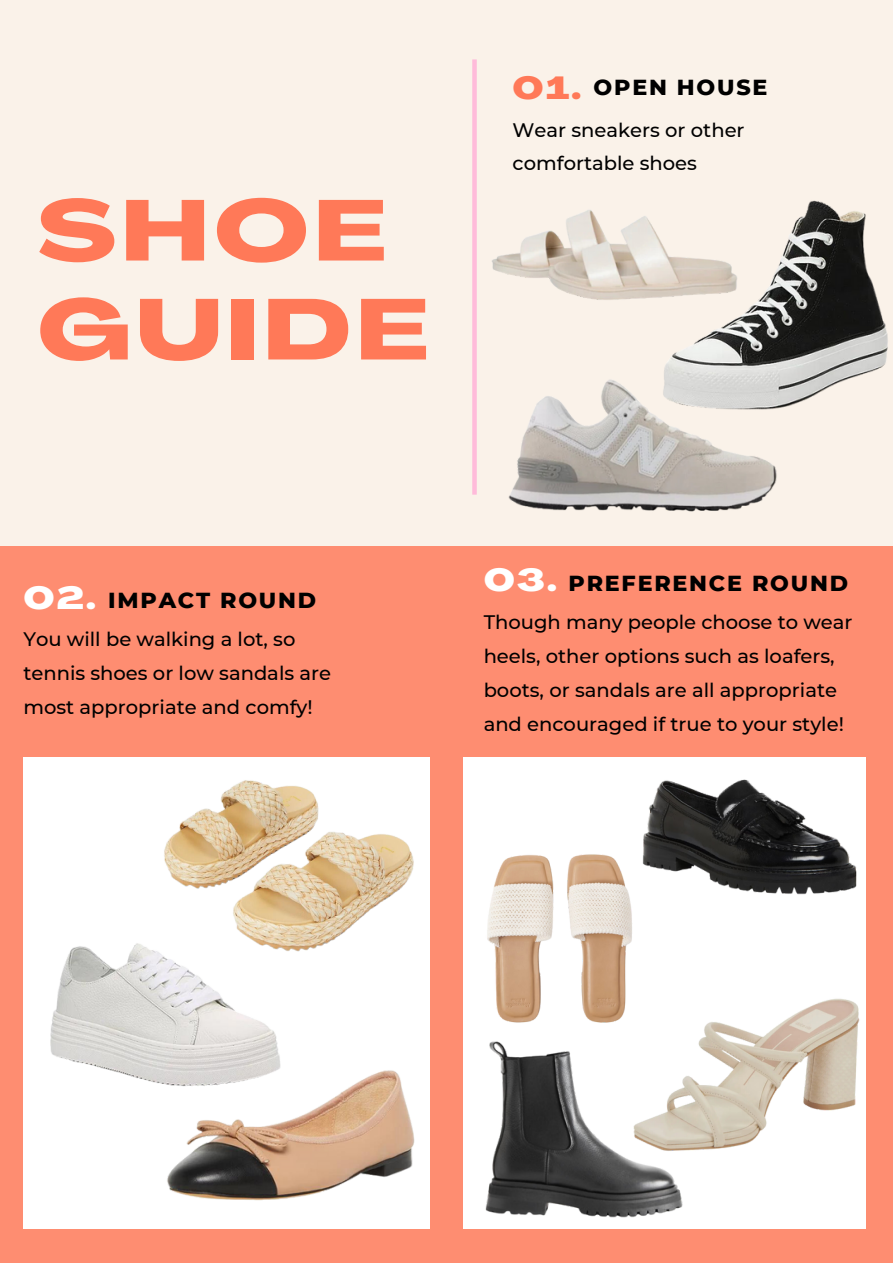
<style>
.page{position:relative;width:893px;height:1264px;background:#fff}
.page>*{position:absolute;margin:0;border:0;box-sizing:border-box;transform-origin:0 0}
.t1{font:800 84.6px "Agrandir Grand";letter-spacing:.07em;color:#ff7958}
.t2{font:800 31.5px "Agrandir Grand";color:#fff}
.t3{font:800 31.5px "Agrandir Grand";color:#ff7958}
.t4{font:800 22.2px "Montserrat";letter-spacing:.08em;color:#000}
.t5{font:500 19.5px/33.8px "Montserrat";color:#000}
</style>
<div class="page">
<div style="left:0;top:0;width:892px;height:1262px;background:#faf2e9"></div>
<div style="left:0;top:546px;width:892px;height:716px;background:#fe8d71"></div>
<div style="left:463px;top:757px;width:402px;height:471px;background:#fff"></div>
<svg style="left:472px;top:59px;width:4px;height:435px;background:#febeda"></svg>
<div style="left:23px;top:757px;width:407px;height:471px;background:#fff"></div>
<img style="left:694px;top:200px;width:194px;height:209px">
<img style="left:50px;top:944px;width:86px;height:134px">
<img style="left:492px;top:200px;width:249px;height:109px">
<img style="left:487px;top:854px;width:145px;height:126px">
<img style="left:508px;top:345px;width:269px;height:167px">
<img style="left:625px;top:757px;width:241px;height:169px">
<img style="left:701px;top:998px;width:159px;height:152px">
<img style="left:463px;top:980px;width:238px;height:249px">
<img style="left:164px;top:780px;width:250px;height:141px">
<img style="left:136px;top:921px;width:294px;height:308px">
<p class="t1" style="left:38px;top:197px;width:349px">SHOE</p>
<p class="t1" style="left:38px;top:296px;width:391px">GUIDE</p>
<p class="t3" style="left:512px;top:75px;width:70px">01.</p>
<p class="t5" style="left:512px;top:114px;width:233px;line-height:32.5px">Wear sneakers or other comfortable shoes</p>
<p class="t4" style="left:593px;top:73px;width:175px">OPEN HOUSE</p>
<p class="t2" style="left:23px;top:585px;width:74px">02.</p>
<p class="t5" style="left:23px;top:622px;width:309px">You will be walking a lot, so tennis shoes or low sandals are most appropriate and comfy!</p>
<p class="t4" style="left:108px;top:586px;width:209px">IMPACT ROUND</p>
<p class="t2" style="left:483px;top:567px;width:75px">03.</p>
<p class="t4" style="left:568px;top:569px;width:281px">PREFERENCE ROUND</p>
<p class="t5" style="left:483px;top:605px;width:370px">Though many people choose to wear heels, other options such as loafers, boots, or sandals are all appropriate and encouraged if true to your style!</p>
</div>
